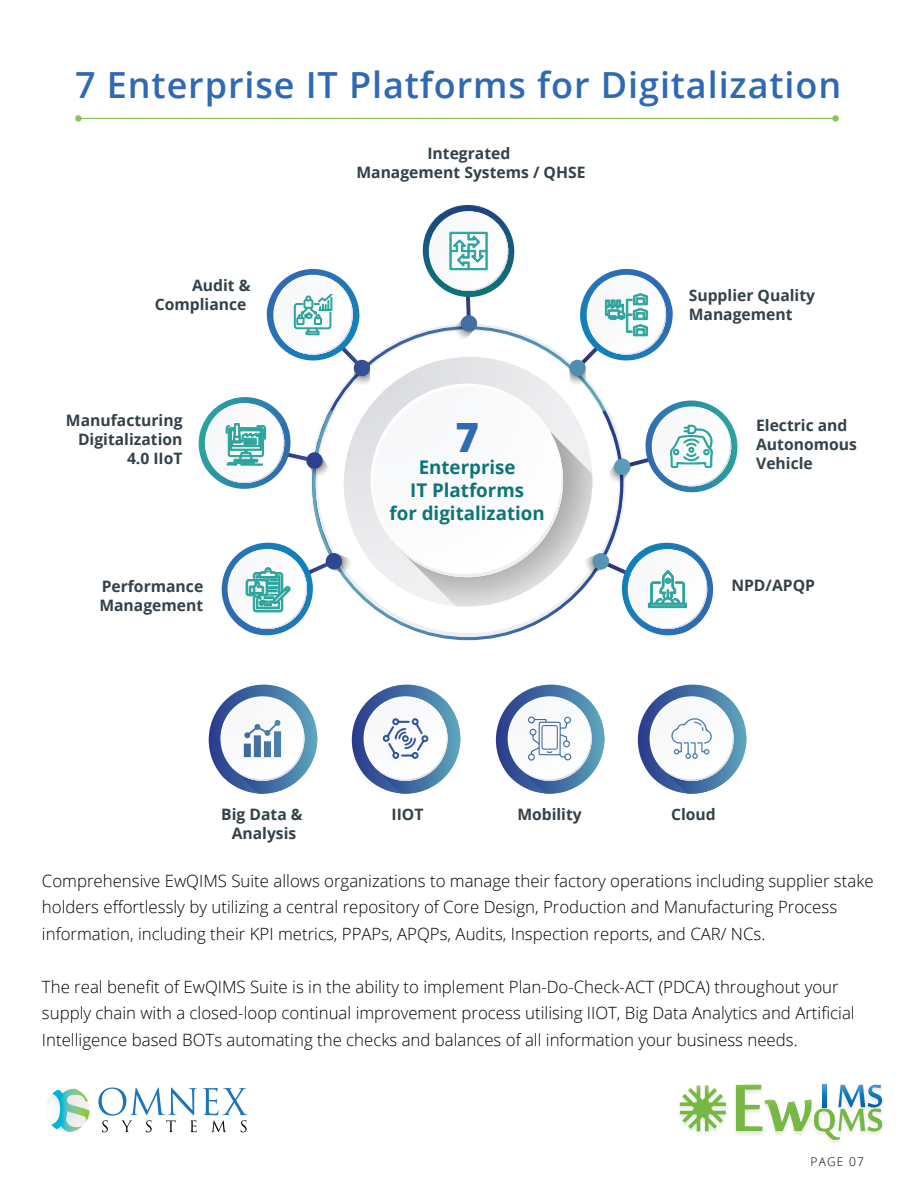
<style>
.page{position:relative;width:918px;height:1188px;background:#fff}
.page>*{position:absolute;margin:0;border:0;box-sizing:border-box;transform-origin:0 0}
.t1{font:800 40.35px "Open Sans";color:#2f6ab2}
.t2{font:600 36px "Open Sans";letter-spacing:.025em;color:#3069b3}
.t3{font:700 18.9px/22.6px "Open Sans";color:#0d7577;text-align:center}
.t4{font:300 16.95px/26.4px "Open Sans";color:#010101}
.t5{font:700 15.75px/18.9px "Open Sans";color:#344149;text-align:right}
.t6{font:300 12px "Open Sans";letter-spacing:.1em;color:#000}
</style>
<div class="page">
<svg style="left:75px;top:115px;width:764px;height:7px"></svg>
<svg style="left:198px;top:205px;width:540px;height:432px"></svg>
<svg style="left:352px;top:685px;width:108px;height:109px"></svg>
<svg style="left:209px;top:685px;width:108px;height:109px"></svg>
<svg style="left:496px;top:685px;width:108px;height:109px"></svg>
<svg style="left:638px;top:685px;width:108px;height:109px"></svg>
<img style="left:679px;top:1084px;width:83px;height:50px">
<svg style="left:680px;top:1085px;width:46px;height:46px"></svg>
<svg style="left:736px;top:1085px;width:146px;height:55px"></svg>
<svg style="left:98px;top:1088px;width:99px;height:44px"></svg>
<svg style="left:203px;top:1088px;width:44px;height:44px"></svg>
<img style="left:48px;top:1088px;width:27px;height:13px">
<svg style="left:51px;top:1089px;width:39px;height:43px"></svg>
<h2 class="t2" style="left:75px;top:60px;width:768px">7 Enterprise IT Platforms for Digitalization</h2>
<p class="t5" style="left:155px;top:275px;width:97px">Audit &amp;<br>Compliance</p>
<p class="t5" style="left:66px;top:411px;width:118px">Manufacturing<br>Digitalization<br>4.0 IIoT</p>
<p class="t5" style="left:356px;top:143px;width:231px;text-align:center">Integrated<br>Management Systems / QHSE</p>
<h1 class="t1" style="left:455px;top:406px;width:25px">7</h1>
<p class="t3" style="left:390px;top:456px;width:157px">Enterprise<br>IT Platforms<br>for digitalization</p>
<p class="t5" style="left:689px;top:286px;width:128px;text-align:left">Supplier Quality<br>Management</p>
<p class="t5" style="left:756px;top:416px;width:102px;text-align:left">Electric and<br>Autonomous<br>Vehicle</p>
<p class="t5" style="left:102px;top:577px;width:103px">Performance</p>
<p class="t5" style="left:731px;top:576px;width:85px">NPD/APQP</p>
<p class="t5" style="left:99px;top:596px;width:105px">Management</p>
<p class="t5" style="left:221px;top:804px;width:83px;text-align:center">Big Data &amp;<br>Analysis</p>
<p class="t5" style="left:392px;top:804px;width:33px">IIOT</p>
<p class="t5" style="left:517px;top:804px;width:66px">Mobility</p>
<p class="t5" style="left:671px;top:804px;width:46px">Cloud</p>
<p class="t4" style="left:42px;top:867px;width:833px">Comprehensive EwQIMS Suite allows organizations to manage their factory operations including supplier stake holders effortlessly by utilizing a central repository of Core Design, Production and Manufacturing Process information, including their KPI metrics, PPAPs, APQPs, Audits, Inspection reports, and CAR/ NCs.</p>
<p class="t4" style="left:42px;top:973px;width:814px">The real benefit of EwQIMS Suite is in the ability to implement Plan-Do-Check-ACT (PDCA) throughout your supply chain with a closed-loop continual improvement process utilising IIOT, Big Data Analytics and Artificial<br>Intelligence based BOTs automating the checks and balances of all information your business needs.</p>
<p class="t6" style="left:810px;top:1154px;width:55px">PAGE 07</p>
</div>
